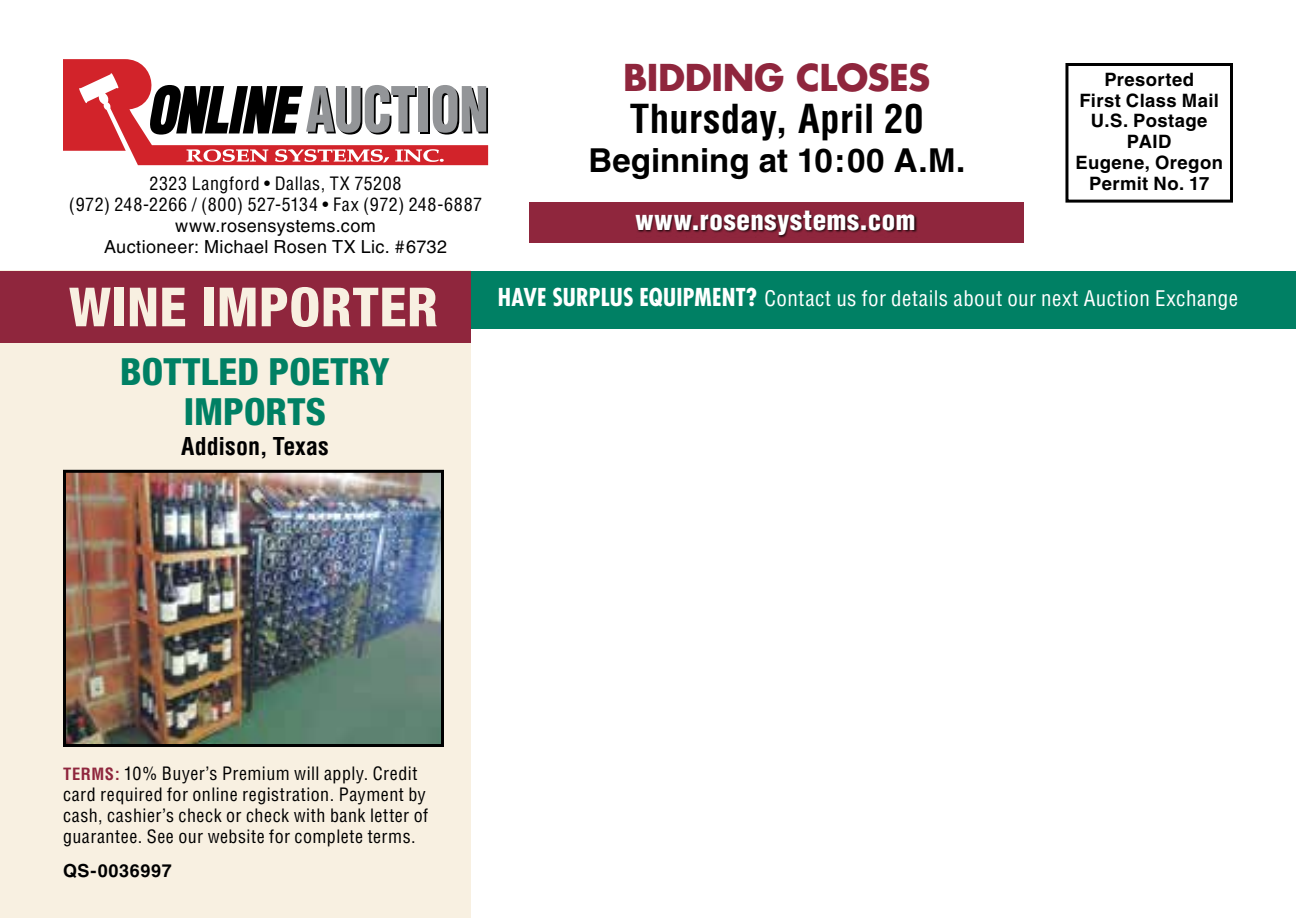
<style>
.page{position:relative;width:1296px;height:918px;background:#fff}
.page>*{position:absolute;margin:0;border:0;box-sizing:border-box;transform-origin:0 0}
.t1{font:800 condensed 54px "Helvetica Neue";letter-spacing:.01em;color:#f8f0e1}
.t2{font:700 condensed 39px "Helvetica";letter-spacing:.005em;color:#000}
.t3{font:800 condensed 37.5px/39.6px "Helvetica Neue";color:#008064;text-align:center}
.t4{font:700 36px "Futura";letter-spacing:-.01em;color:#8f263d}
.t5{font:700 33px "Helvetica";color:#000}
.t6{font:900 condensed 27px "Helvetica";letter-spacing:.025em;color:#fff}
.t7{font:700 condensed 24px "Helvetica";color:#000}
.t8{font:condensed 21px "Helvetica";letter-spacing:.025em;color:#fff}
.t9{font:700 18.3px/20.7px "Helvetica";letter-spacing:.02em;color:#000;text-align:center}
.t10{font:condensed 18px/21px "Helvetica";letter-spacing:.03em;color:#000;text-align:center}
.t11{font:18px/21px "Helvetica";letter-spacing:.02em;color:#000;text-align:center}
.t12{font:700 18px "Helvetica";letter-spacing:.035em;color:#000}
.s1{font-family:"Futura";font-weight:700;font-size:24px}
.s2{font-weight:700;font-size:16.5px;color:#8f263d}
</style>
<div class="page">
<div style="left:0;top:271px;width:471px;height:647px;background:#f8f0e1"></div>
<div style="left:471px;top:271px;width:825px;height:58px;background:#008064"></div>
<svg style="left:63px;top:59px;width:425px;height:106px"></svg>
<div style="left:529px;top:203px;width:495px;height:40px;background:#8f263d"></div>
<div style="left:636px;top:209px;width:281px;height:28px;background:#000;opacity:.75"></div>
<img style="left:67px;top:474px;width:373px;height:269px">
<div style="left:63px;top:470px;width:381px;height:277px;border:3px solid #000"></div>
<div style="left:0;top:271px;width:471px;height:72px;background:#8f263d"></div>
<div style="left:1065px;top:63px;width:168px;height:140px;border:3px solid #000"></div>
<p class="t10" style="left:69px;top:173px;width:415px">2323 Langford • Dallas, TX 75208<br>(972) 248-2266 / (800) 527-5134 • Fax (972) 248-6887</p>
<p class="t11" style="left:104px;top:216px;width:344px">www.rosensystems.com<br>Auctioneer: Michael Rosen TX Lic. #6732</p>
<h1 class="t1" style="left:69px;top:274px;width:371px">WINE IMPORTER</h1>
<h3 class="t3" style="left:120px;top:351px;width:271px">BOTTLED POETRY<br>IMPORTS</h3>
<h3 class="t7" style="left:181px;top:431px;width:149px">Addison, Texas</h3>
<h3 class="t4" style="left:623px;top:53px;width:309px">BIDDING CLOSES</h3>
<h2 class="t2" style="left:630px;top:94px;width:295px">Thursday, April 20</h2>
<h3 class="t5" style="left:588px;top:140px;width:378px">Beginning at 10:00 A.M.</h3>
<h3 class="t6" style="left:635px;top:203px;width:281px">www.rosensystems.com</h3>
<p class="t9" style="left:1075px;top:69px;width:149px">Presorted<br>First Class Mail<br>U.S. Postage<br>PAID<br>Eugene, Oregon<br>Permit No. 17</p>
<p class="t8" style="left:498px;top:286px;width:742px"><span class="s1">HAVE SURPLUS EQUIPMENT?</span> Contact us for details about our next Auction Exchange</p>
<p class="t10" style="left:63px;top:763px;width:367px;text-align:left"><span class="s2">TERMS:</span> 10% Buyer’s Premium will apply. Credit card required for online registration. Payment by cash, cashier’s check or check with bank letter of guarantee. See our website for complete terms.</p>
<p class="t12" style="left:63px;top:860px;width:110px">QS-0036997</p>
</div>
